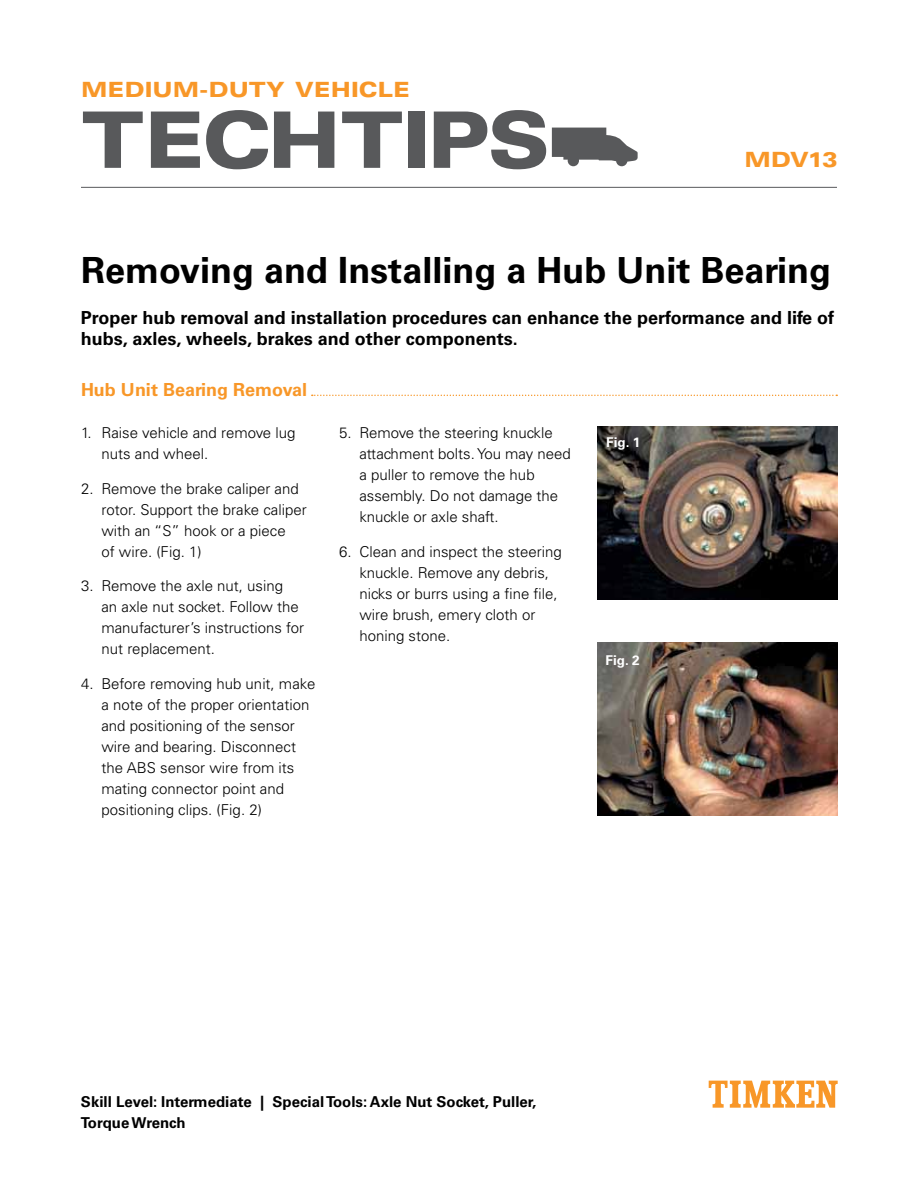
<style>
.page{position:relative;width:918px;height:1188px;background:#fff}
.page>*{position:absolute;margin:0;border:0;box-sizing:border-box;transform-origin:0 0}
.t1{font:900 expanded 78px "Univers LT Std";letter-spacing:-.04em;color:#58595b}
.t2{font:700 36px "Univers LT Std";color:#000}
.t3{font:900 expanded 21px "Univers LT Std";color:#f89728}
.t4{font:700 18px/21px "Univers LT Std";color:#000}
.t5{font:700 18px "Univers LT Std";color:#f89728}
.t6{font:300 15px/21px "Univers LT Std";color:#000}
.t7{font:700 15px/21px "Univers LT Std";color:#000}
.t8{font:700 13.5px "Univers LT Std";color:#fff}
</style>
<div class="page">
<svg style="left:709px;top:1081px;width:129px;height:27px"></svg>
<img style="left:597px;top:427px;width:240px;height:173px">
<img style="left:597px;top:643px;width:240px;height:173px">
<svg style="left:312px;top:395px;width:525px;height:1px"></svg>
<hr style="left:81px;top:187px;width:756px;height:1px;background:#58595b">
<svg style="left:552px;top:128px;width:86px;height:38px"></svg>
<h3 class="t3" style="left:81px;top:77px;width:331px">MEDIUM-DUTY VEHICLE</h3>
<h1 class="t1" style="left:81px;top:95px;width:471px">TECHTIPS</h1>
<h3 class="t3" style="left:744px;top:148px;width:95px">MDV13</h3>
<h2 class="t2" style="left:81px;top:256px;width:752px">Removing and Installing a Hub Unit Bearing</h2>
<p class="t4" style="left:81px;top:309px;width:755px">Proper hub removal and installation procedures can enhance the performance and life of hubs, axles, wheels, brakes and other components.</p>
<p class="t5" style="left:81px;top:383px;width:228px">Hub Unit Bearing Removal</p>
<p class="t6" style="left:101px;top:423px;width:196px;text-indent:-20px">1. Raise vehicle and remove lug nuts and wheel.</p>
<p class="t6" style="left:101px;top:479px;width:207px;text-indent:-20px">2. Remove the brake caliper and rotor. Support the brake caliper with an “S” hook or a piece<br>of wire. (Fig. 1)</p>
<p class="t6" style="left:101px;top:576px;width:204px;text-indent:-20px">3. Remove the axle nut, using<br>an axle nut socket. Follow the manufacturer’s instructions for nut replacement.</p>
<p class="t6" style="left:101px;top:674px;width:215px;text-indent:-20px">4. Before removing hub unit, make a note of the proper orientation and positioning of the sensor wire and bearing. Disconnect the ABS sensor wire from its mating connector point and positioning clips. (Fig. 2)</p>
<p class="t6" style="left:359px;top:423px;width:213px;text-indent:-20px">5. Remove the steering knuckle attachment bolts. You may need a puller to remove the hub assembly. Do not damage the knuckle or axle shaft.</p>
<p class="t6" style="left:359px;top:542px;width:204px;text-indent:-20px">6. Clean and inspect the steering knuckle. Remove any debris, nicks or burrs using a fine file, wire brush, emery cloth or honing stone.</p>
<p class="t8" style="left:606px;top:437px;width:36px">Fig. 1</p>
<p class="t8" style="left:606px;top:655px;width:36px">Fig. 2</p>
<p class="t7" style="left:81px;top:1093px;width:457px">Skill Level: Intermediate | Special Tools: Axle Nut Socket, Puller,<br>Torque Wrench</p>
</div>
